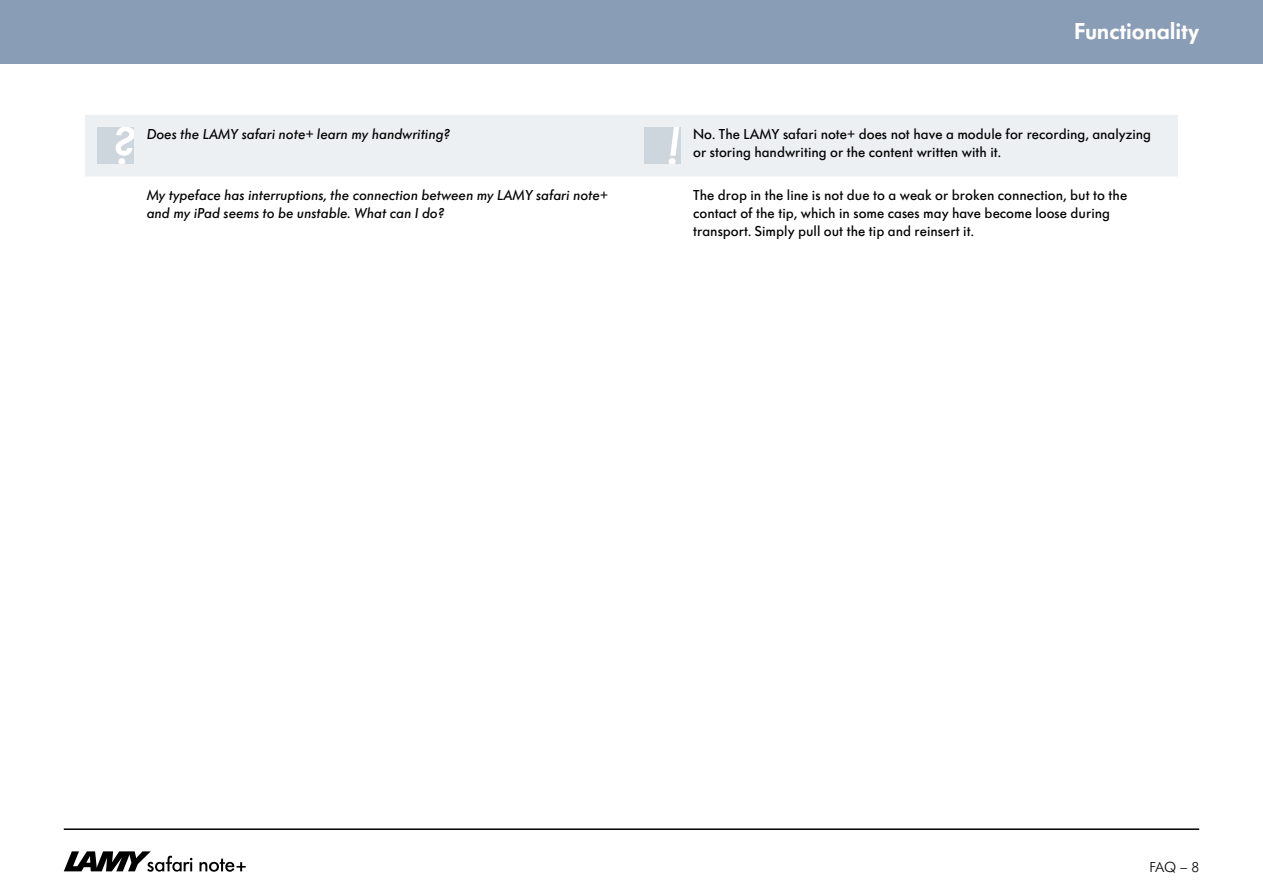
<style>
.page{position:relative;width:1263px;height:893px;background:#fff}
.page>*{position:absolute;margin:0;border:0;box-sizing:border-box;transform-origin:0 0}
.t1{font:600 24px "Futura SB";letter-spacing:-.005em;color:#fff}
.t2{font:500 15px/18px "Futura SB";color:#000}
.t3{font:italic 500 15px/18px "Futura SB";color:#000}
.t4{font:300 15px "Futura SB";color:#000}
</style>
<div class="page">
<hr style="left:64px;top:828px;width:1135px;height:2px;background:#000">
<svg style="left:64px;top:851px;width:128px;height:21px"></svg>
<svg style="left:199px;top:859px;width:47px;height:13px"></svg>
<div style="left:85px;top:115px;width:1093px;height:61px;background:#ecf0f3"></div>
<div style="left:98px;top:128px;width:36px;height:36px;background:#ced6dd"></div>
<svg style="left:116px;top:128px;width:18px;height:36px"></svg>
<div style="left:644px;top:128px;width:36px;height:36px;background:#ced6dd"></div>
<svg style="left:669px;top:128px;width:10px;height:36px"></svg>
<div style="left:0;top:0;width:1263px;height:64px;background:#899db6"></div>
<p class="t3" style="left:147px;top:125px;width:305px">Does the LAMY safari note+ learn my handwriting?</p>
<h1 class="t1" style="left:1074px;top:17px;width:126px">Functionality</h1>
<p class="t2" style="left:693px;top:125px;width:459px">No. The LAMY safari note+ does not have a module for recording, analyzing</p>
<p class="t2" style="left:693px;top:143px;width:309px">or storing handwriting or the content written with .i t</p>
<p class="t3" style="left:147px;top:187px;width:463px">My typeface has interruptions, the connection between my LAMY safari note+ and my iPad seems to be unstable. What can I do?</p>
<p class="t2" style="left:693px;top:187px;width:436px">The drop in the line is not due to a weak or broken connection, but to the contact of the tip, which in some cases may have become loose during transport. Simply pull out the tip and reinsert .i t</p>
<p class="t4" style="left:1149px;top:858px;width:51px">FAQ 8–</p>
</div>
